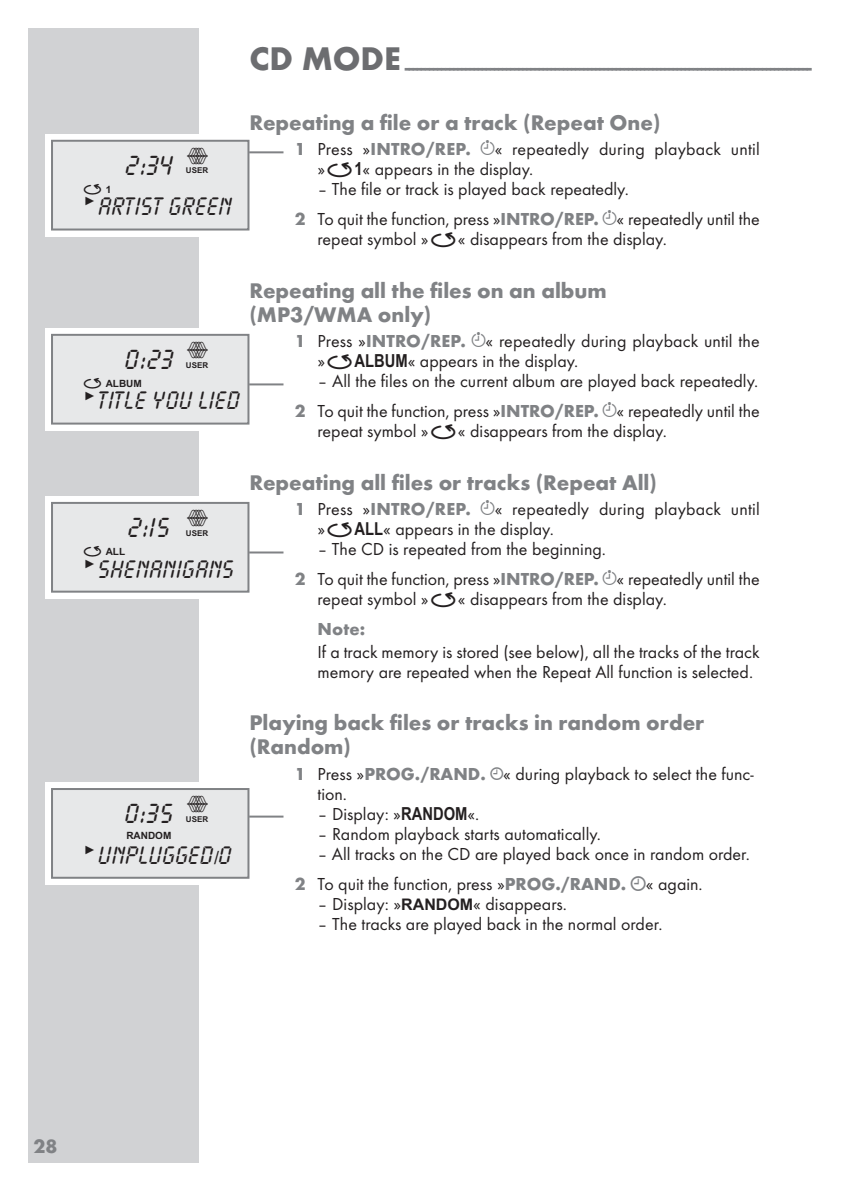
<style>
.page{position:relative;width:842px;height:1191px;background:#fff}
.page>*{position:absolute;margin:0;border:0;box-sizing:border-box;transform-origin:0 0}
.t1{font:24px "LP Digital";color:#231f20}
.t2{font:700 22px/24px "Futura TOT";color:#808285}
.t3{font:22px "LP Digital";color:#231f20}
.t4{font:700 20px "Futura TOT";color:#808285}
.t5{font:18px/20px "Futura TOT Boo";color:#231f20}
.t6{font:700 10px "Arial";color:#231f20}
.t7{font:10px "Grund Son Ac";color:#231f20}
.t8{font:700 8px "Arial";color:#231f20}
.t9{font:8px "Grund Son Ac";color:#231f20}
.t10{font:8px "Grund Son Se";color:#231f20}
.s1{font-family:"Arial";font-weight:700}
.s2{font-family:"Grund Son Ac";font-weight:400}
.s3{font-family:"Arial";font-size:18px}
.s4{font-family:"Futura TOT";font-weight:700;color:#808285}
.s5{font-family:"Grund Son Vi";font-size:28px;color:#808285}
.s6{font-family:"Grund Son Ac";font-size:14px}
.s7{font-family:"Arial Narrow";font-weight:700}
.s8{font-family:"Grund Son Vi";font-size:24px;color:#808285}
.s9{font-family:"Arial Bold MT OTF";font-size:16px}
</style>
<div class="page">
<div style="left:28px;top:28px;width:170px;height:1134px;background:#d1d2d4"></div>
<div style="left:45px;top:134px;width:210px;height:102px;background:#fff"></div>
<svg style="left:51px;top:139px;width:233px;height:92px;background:#e4e5e6"></svg>
<div style="left:45px;top:328px;width:210px;height:102px;background:#fff"></div>
<svg style="left:51px;top:333px;width:233px;height:92px;background:#e4e5e6"></svg>
<div style="left:45px;top:496px;width:210px;height:102px;background:#fff"></div>
<svg style="left:51px;top:501px;width:233px;height:92px"></svg>
<div style="left:45px;top:782px;width:210px;height:102px;background:#fff"></div>
<svg style="left:51px;top:788px;width:233px;height:91px;background:#e4e5e6"></svg>
<p class="t4" style="left:249px;top:61px;width:564px"><sup>CD</sup> <sup>MODE</sup> ----------------------------------------------------------------------------------------------------</p>
<p class="t9" style="left:186px;top:147px;width:25px">N</p>
<p class="t1" style="left:126px;top:152px;width:50px">2:34</p>
<p class="t3" style="left:99px;top:195px;width:136px">ARTIST GREEN</p>
<p class="t8" style="left:186px;top:166px;width:24px">USER</p>
<p class="t7" style="left:82px;top:184px;width:31px">M <span class="s1">1</span></p>
<p class="t10" style="left:84px;top:199px;width:13px">8</p>
<p class="t9" style="left:186px;top:341px;width:25px">N</p>
<p class="t1" style="left:126px;top:346px;width:51px">0:23</p>
<p class="t3" style="left:99px;top:389px;width:144px">TITLE YOU LIED</p>
<p class="t8" style="left:186px;top:360px;width:24px">USER</p>
<p class="t6" style="left:82px;top:378px;width:61px"><span class="s2">M</span> ALBUM</p>
<p class="t10" style="left:84px;top:393px;width:13px">8</p>
<p class="t9" style="left:186px;top:509px;width:25px">N</p>
<p class="t1" style="left:129px;top:514px;width:45px">2:15</p>
<p class="t3" style="left:99px;top:557px;width:138px">SHENANIGANS</p>
<p class="t8" style="left:186px;top:528px;width:24px">USER</p>
<p class="t6" style="left:82px;top:546px;width:44px"><span class="s2">M</span> ALL</p>
<p class="t10" style="left:84px;top:561px;width:13px">8</p>
<p class="t9" style="left:186px;top:795px;width:25px">N</p>
<p class="t1" style="left:125px;top:800px;width:51px">0:35</p>
<p class="t3" style="left:99px;top:843px;width:136px">UNPLUGGED<span class="s3">/</span>0</p>
<p class="t8" style="left:186px;top:814px;width:24px">USER</p>
<p class="t6" style="left:126px;top:830px;width:46px">RANDOM</p>
<p class="t10" style="left:84px;top:847px;width:13px">8</p>
<p class="t2" style="left:249px;top:113px;width:412px">Repeating a file or a track (Repeat One)</p>
<p class="t5" style="left:317px;top:141px;width:444px;text-indent:-23px"><span class="s4">1</span> Press »<span class="s4">INTRO/REP.</span> <span class="s5">≈</span>« repeatedly during playback until »<span class="s6">M</span><span class="s7">1</span>« appears in the display.</p>
<p class="t5" style="left:295px;top:176px;width:466px;line-height:30px;text-indent:23px">– The file or track is played back repeatedly.<br><span class="s4">2</span> To quit the function, press »<span class="s4">INTRO/REP.</span> <span class="s5">≈</span>« repeatedly until the</p>
<p class="t5" style="left:317px;top:231px;width:351px">repeat symbol »<span class="s6">M</span>« disappears from the display.</p>
<p class="t2" style="left:249px;top:281px;width:359px">Repeating all the files on an album (MP3/WMA only)</p>
<p class="t5" style="left:317px;top:333px;width:444px;text-indent:-23px"><span class="s4">1</span> Press »<span class="s4">INTRO/REP.</span> <span class="s5">≈</span>« repeatedly during playback until the »<span class="s6">M</span><span class="s7">ALBUM</span>« appears in the display.</p>
<p class="t5" style="left:295px;top:368px;width:466px;line-height:30px;text-align:right">– All the files on the current album are played back repeatedly.<br><span class="s4">2</span> To quit the function, press »<span class="s4">INTRO/REP.</span> <span class="s5">≈</span>« repeatedly until the</p>
<p class="t5" style="left:317px;top:423px;width:351px">repeat symbol »<span class="s6">M</span>« disappears from the display.</p>
<p class="t2" style="left:249px;top:473px;width:409px">Repeating all files or tracks (Repeat All)</p>
<p class="t5" style="left:317px;top:501px;width:444px;text-indent:-23px"><span class="s4">1</span> Press »<span class="s4">INTRO/REP.</span> <span class="s5">≈</span>« repeatedly during playback until »<span class="s6">M</span><span class="s7">ALL</span>« appears in the display.</p>
<p class="t5" style="left:295px;top:536px;width:466px;line-height:30px;text-indent:23px">– The CD is repeated from the beginning.<br><span class="s4">2</span> To quit the function, press »<span class="s4">INTRO/REP.</span> <span class="s5">≈</span>« repeatedly until the</p>
<p class="t5" style="left:317px;top:585px;width:351px;line-height:30px">repeat symbol »<span class="s6">M</span>« disappears from the display.<br><span class="s4">Note:</span></p>
<p class="t5" style="left:317px;top:643px;width:444px">If a track memory is stored (see below), all the tracks of the track memory are repeated when the Repeat All function is selected.</p>
<p class="t2" style="left:249px;top:713px;width:456px">Playing back files or tracks in random order (Random)</p>
<p class="t5" style="left:317px;top:765px;width:438px;text-indent:-23px"><span class="s4">1</span> Press »<span class="s4">PROG./RAND.</span> <span class="s8">¥</span>« during playback to select the func&shy;tion.</p>
<p class="t5" style="left:317px;top:805px;width:163px">– Display: »<span class="s7">RANDOM</span>«.</p>
<p class="t5" style="left:317px;top:825px;width:285px">– Random playback starts automatically.</p>
<p class="t5" style="left:295px;top:840px;width:457px;line-height:30px;text-indent:23px">– All tracks on the CD are played back once in random order.<br><span class="s4">2</span> To quit the function, press »<span class="s4">PROG./RAND.</span> <span class="s5">¥</span>« again.</p>
<p class="t5" style="left:317px;top:895px;width:251px">– Display: »<span class="s9">RANDOM</span>« disappears.</p>
<p class="t5" style="left:317px;top:915px;width:346px">– The tracks are played back in the normal order.</p>
<p class="t4" style="left:33px;top:1139px;width:25px">28</p>
</div>
